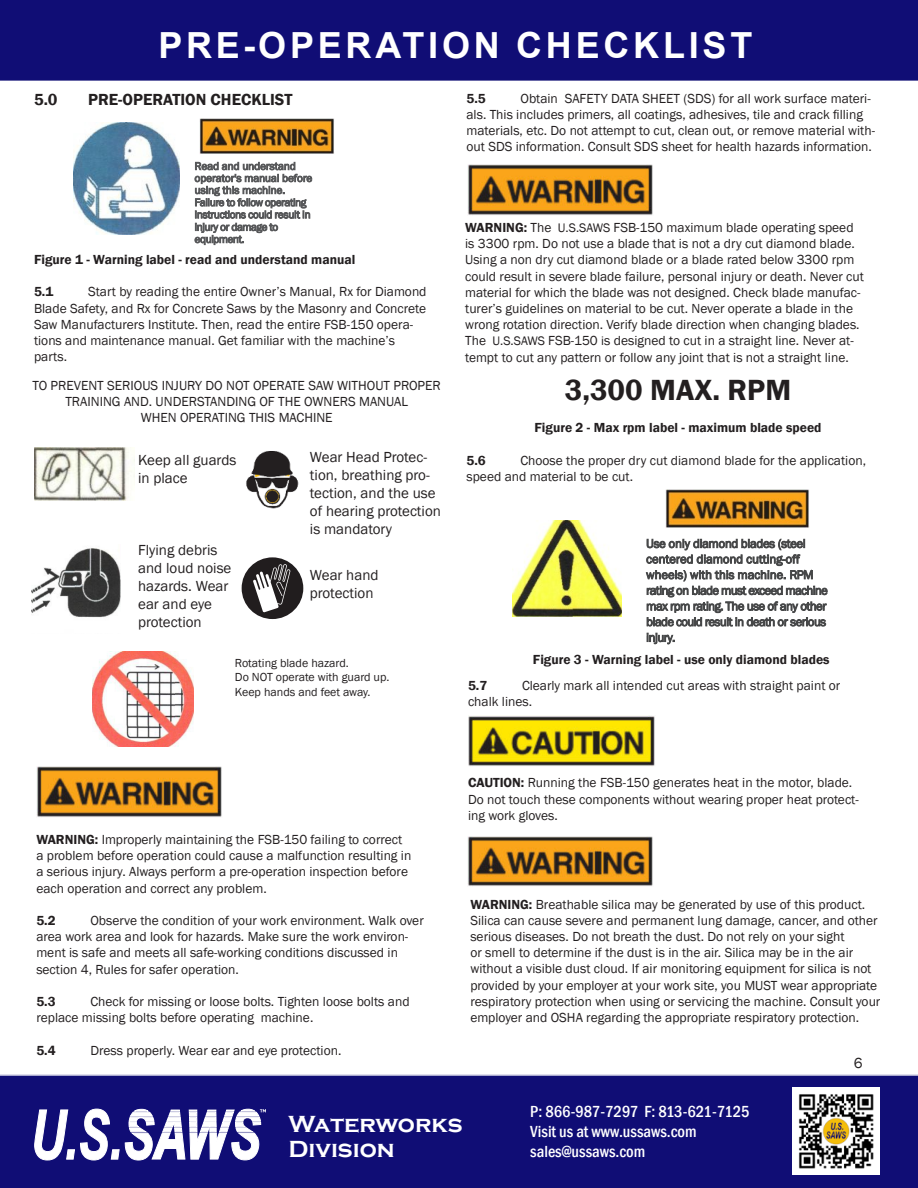
<style>
.page{position:relative;width:918px;height:1188px;background:#fff}
.page>*{position:absolute;margin:0;border:0;box-sizing:border-box;transform-origin:0 0}
.t1{font:700 36px "Arial";letter-spacing:.105em;color:#fff}
.t2{font:600 30px "Franklin Gothic";color:#231f20}
.t3{font:700 24px/25.3px "Copperplate Gothic";color:#fff}
.t4{font:500 condensed 16.5px/19.8px "Franklin Gothic";color:#fff}
.t5{font:600 16.5px "Franklin Gothic";color:#231f20}
.t6{font:15px/18px "Franklin Gothic";color:#231f20}
.t7{font:13.5px/16.2px "Franklin Gothic";color:#231f20}
.t8{font:600 13.5px "Franklin Gothic";color:#231f20}
.t9{font:12.6px/15.6px "Franklin Gothic";letter-spacing:-.03em;color:#464748}
.t10{font:12px/14.4px "Franklin Gothic";color:#231f20}
.t11{font:11.1px/12.1px "Franklin Gothic";letter-spacing:-.025em;color:#57585a}
.s1{font-weight:600}
.s2{font-size:12.75px}
</style>
<div class="page">
<img style="left:665px;top:490px;width:144px;height:38px">
<img style="left:513px;top:521px;width:109px;height:96px">
<div style="left:0;top:0;width:918px;height:81px;background:#100d75"></div>
<img style="left:200px;top:118px;width:134px;height:36px">
<img style="left:73px;top:123px;width:107px;height:111px">
<img style="left:36px;top:766px;width:186px;height:51px">
<img style="left:34px;top:447px;width:101px;height:53px">
<img style="left:246px;top:451px;width:53px;height:58px">
<img style="left:31px;top:548px;width:89px;height:70px">
<div style="left:242px;top:557px;width:61px;height:62px;background:#211d1e;border-radius:50%"></div>
<svg style="left:253px;top:564px;width:37px;height:48px"></svg>
<img style="left:467px;top:165px;width:186px;height:50px">
<img style="left:467px;top:836px;width:186px;height:50px">
<div style="left:0;top:1074px;width:918px;height:114px;background:#100d75"></div>
<svg style="left:34px;top:1109px;width:232px;height:51px"></svg>
<img style="left:793px;top:1088px;width:86px;height:87px">
<img style="left:469px;top:715px;width:186px;height:51px">
<img style="left:92px;top:652px;width:102px;height:94px">
<h1 class="t1" style="left:158px;top:24px;width:596px">PRE-OPERATION CHECKLIST</h1>
<p class="t5" style="left:34px;top:93px;width:25px">5.0</p>
<p class="t5" style="left:88px;top:93px;width:206px">PRE-OPERATION CHECKLIST</p>
<p class="t11" style="left:195px;top:161px;width:119px">Read and understand operator's manual before using this machine.<br>Failure to follow operating instructions could result in injury or damage to equipment.</p>
<p class="t8" style="left:34px;top:254px;width:323px">Figure 1 - Warning label - read and understand manual</p>
<p class="t8" style="left:34px;top:286px;width:21px">5.1</p>
<p class="t7" style="left:34px;top:284px;width:394px;text-indent:54px">Start by reading the entire Owner’s Manual, Rx for Diamond Blade Safety, and Rx for Concrete Saws by the Masonry and Concrete Saw Manufacturers Institute. Then, read the entire FSB-150 opera&shy;tions and maintenance manual. Get familiar with the machine’s parts.</p>
<p class="t7" style="left:33px;top:378px;width:410px;text-align:center">TO PREVENT SERIOUS INJURY DO NOT OPERATE SAW WITHOUT PROPER<br>TRAINING AND. UNDERSTANDING OF THE OWNERS MANUAL<br>WHEN OPERATING THIS MACHINE</p>
<p class="t6" style="left:138px;top:452px;width:100px">Keep all guards in place</p>
<p class="t6" style="left:310px;top:449px;width:133px">Wear Head Protec&shy;tion, breathing pro&shy;tection, and the use of hearing protection is mandatory</p>
<p class="t6" style="left:138px;top:542px;width:95px">Flying debris and loud noise hazards. Wear ear and eye protection</p>
<p class="t6" style="left:310px;top:567px;width:70px">Wear hand protection</p>
<p class="t10" style="left:235px;top:656px;width:156px">Rotating blade hazard.<br>Do NOT operate with guard up.<br>Keep hands and feet away.</p>
<p class="t7" style="left:466px;top:91px;width:410px;text-indent:54px">Obtain SAFETY DATA SHEET (SDS) for all work surface materi&shy;als. This includes primers, all coatings, adhesives, tile and crack filling materials, etc. Do not attempt to cut, clean out, or remove material with&shy;out SDS information. Consult SDS sheet for health hazards information.</p>
<p class="t8" style="left:466px;top:92px;width:21px">5.5</p>
<p class="t7" style="left:465px;top:220px;width:400px"><span class="s1">WARNING:</span> The <span class="s2">U.S.SAWS</span> FSB-150 maximum blade operating speed is 3300 rpm. Do not use a blade that is not a dry cut diamond blade.<br>Using a non dry cut diamond blade or a blade rated below 3300 rpm could result in severe blade failure, personal injury or death. Never cut material for which the blade was not designed. Check blade manufac&shy;turer’s guidelines on material to be cut. Never operate a blade in the wrong rotation direction. Verify blade direction when changing blades.<br>The <span class="s2">U.S.SAWS</span> FSB-150 <span class="s2">i</span>s designed to cut in a straight line. Never at&shy;tempt to cut any pattern or follow any joint that is not a straight line.</p>
<h2 class="t2" style="left:565px;top:377px;width:228px">3,300 MAX. RPM</h2>
<p class="t8" style="left:535px;top:422px;width:289px">Figure 2 - Max rpm label - maximum blade speed</p>
<p class="t7" style="left:467px;top:453px;width:401px;text-indent:54px">Choose the proper dry cut diamond blade for the application, speed and material to be cut.</p>
<p class="t8" style="left:467px;top:454px;width:21px">5.6</p>
<p class="t9" style="left:646px;top:536px;width:183px">Use only diamond blades (steel centered diamond cutting-off wheels) with this machine. RPM rating on blade must exceed machine max rpm rating. The use of any other blade could result in death or serious injury.</p>
<p class="t8" style="left:533px;top:654px;width:298px">Figure 3 - Warning label - use only diamond blades</p>
<p class="t7" style="left:468px;top:678px;width:374px;text-indent:54px">Clearly mark all intended cut areas with straight paint or chalk lines.</p>
<p class="t8" style="left:468px;top:680px;width:21px">5.7</p>
<p class="t7" style="left:36px;top:832px;width:377px"><span class="s1">WARNING:</span> Improperly maintaining the FSB-150 failing to correct a problem before operation could cause a malfunction resulting in a serious injury. Always perform a pre-operation inspection before each operation and correct any problem.</p>
<p class="t8" style="left:36px;top:915px;width:21px">5.2</p>
<p class="t7" style="left:36px;top:913px;width:389px;text-indent:54px">Observe the condition of your work environment. Walk over area work area and look for hazards. Make sure the work environ&shy;ment is safe and meets all safe-working conditions discussed in section 4, Rules for safer operation.</p>
<p class="t8" style="left:36px;top:996px;width:21px">5.3</p>
<p class="t7" style="left:36px;top:994px;width:375px;text-indent:54px">Check for missing or loose bolts. Tighten loose bolts and replace missing bolts before operating machine.</p>
<p class="t8" style="left:36px;top:1044px;width:21px">5.4</p>
<p class="t7" style="left:90px;top:1043px;width:253px">Dress properly. Wear ear and eye protection.</p>
<p class="t7" style="left:468px;top:776px;width:392px"><span class="s1">CAUTION:</span> Running the FSB-150 generates heat in the motor, blade.<br>Do not touch these components without wearing proper heat protect&shy;ing work gloves.</p>
<p class="t7" style="left:470px;top:897px;width:412px"><span class="s1">WARNING:</span> Breathable silica may be generated by use of this product.<br>Silica can cause severe and permanent lung damage, cancer, and other serious diseases. Do not breath the dust. Do not rely on your sight<br>or smell to determine if the dust is in the air. Silica may be in the air without a visible dust cloud. If air monitoring equipment for silica is not provided by your employer at your work site, you MUST wear appropriate respiratory protection when using or servicing the machine. Consult your employer and OSHA regarding the appropriate respiratory protection.</p>
<p class="t6" style="left:854px;top:1055px;width:10px">6</p>
<h3 class="t3" style="left:288px;top:1111px;width:176px">Waterworks<br>Division</h3>
<p class="t4" style="left:530px;top:1101px;width:221px">P: 866-987-7297 F: 813-621-7125<br>Visit us at www.ussaws.com sales@ussaws.com</p>
</div>
